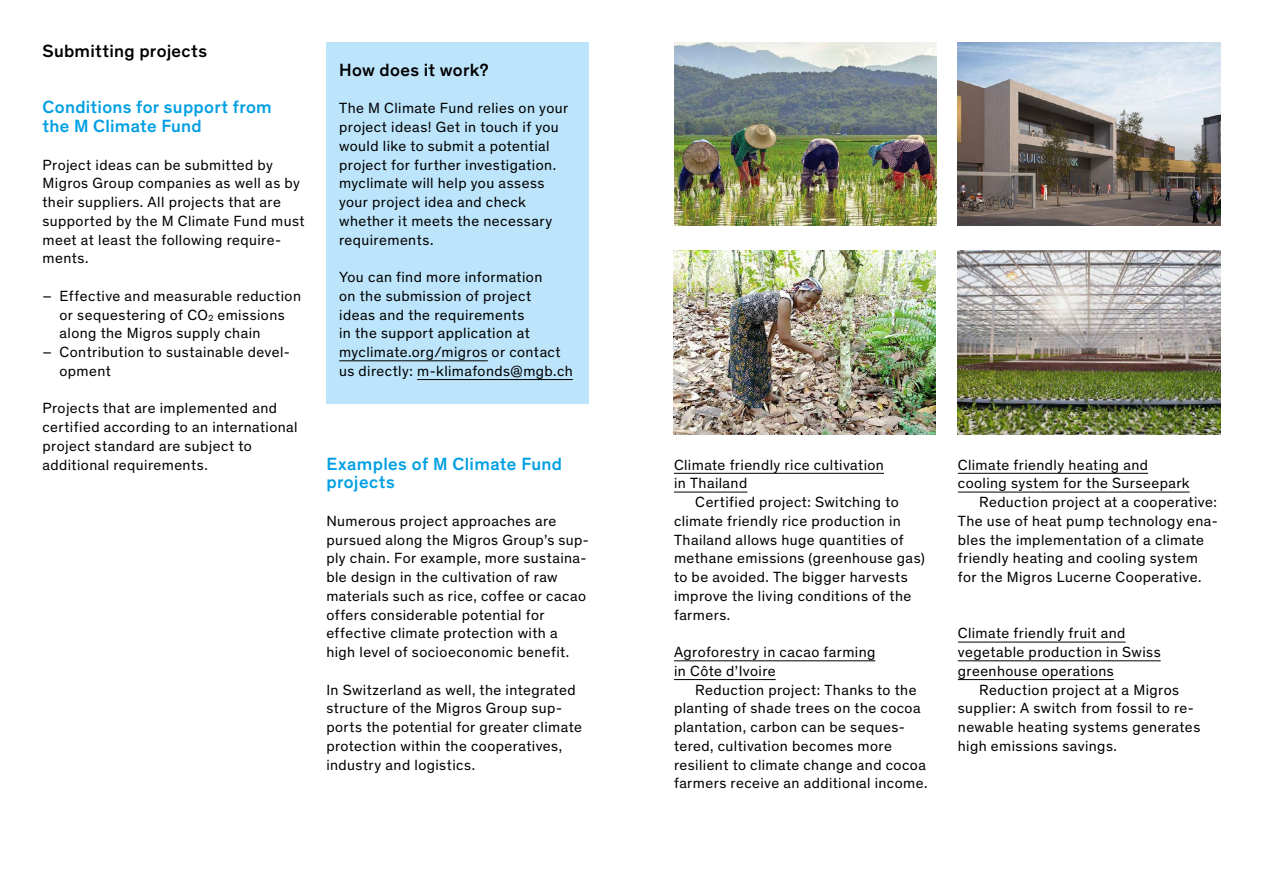
<style>
.page{position:relative;width:1263px;height:893px;background:#fff}
.page>*{position:absolute;margin:0;border:0;box-sizing:border-box;transform-origin:0 0}
.t1{font:500 18px/18.8px "Theinhardt";letter-spacing:.015em;color:#009fe3}
.t2{font:500 18px "Theinhardt";letter-spacing:.015em;color:#000}
.t3{font:15px/18.8px "Theinhardt";letter-spacing:.03em;color:#000}
.s1{font-size:9px}
</style>
<div class="page">
<hr style="left:674px;top:473px;width:210px;height:1px;background:#000">
<hr style="left:674px;top:492px;width:73px;height:1px;background:#000">
<hr style="left:674px;top:660px;width:201px;height:1px;background:#000">
<hr style="left:674px;top:679px;width:102px;height:1px;background:#000">
<hr style="left:958px;top:473px;width:190px;height:1px;background:#000">
<hr style="left:958px;top:492px;width:232px;height:1px;background:#000">
<hr style="left:958px;top:642px;width:167px;height:1px;background:#000">
<hr style="left:958px;top:660px;width:203px;height:1px;background:#000">
<hr style="left:958px;top:679px;width:156px;height:1px;background:#000">
<img style="left:674px;top:43px;width:262px;height:183px">
<img style="left:673px;top:251px;width:263px;height:183px">
<img style="left:958px;top:43px;width:262px;height:183px">
<img style="left:958px;top:251px;width:262px;height:183px">
<div style="left:326px;top:43px;width:263px;height:361px;background:#bce4fa"></div>
<hr style="left:339px;top:360px;width:149px;height:1px;background:#000">
<hr style="left:417px;top:379px;width:156px;height:1px;background:#000">
<p class="t2" style="left:43px;top:38px;width:166px">Submitting projects</p>
<p class="t1" style="left:43px;top:97px;width:231px">Conditions for support from the M Climate Fund</p>
<p class="t3" style="left:43px;top:154px;width:264px">Project ideas can be submitted by<br>Migros Group companies as well as by their suppliers. All projects that are supported by the M Climate Fund must meet at least the following require&shy;ments.</p>
<p class="t3" style="left:60px;top:286px;width:243px;text-indent:-17px">– Effective and measurable reduction or sequestering of CO<span class="s1">2</span> emissions along the Migros supply chain</p>
<p class="t3" style="left:60px;top:342px;width:232px;text-indent:-17px">– Contribution to sustainable devel&shy;opment</p>
<p class="t3" style="left:43px;top:398px;width:257px">Projects that are implemented and certified according to an international project standard are subject to additional requirements.</p>
<p class="t2" style="left:339px;top:56px;width:151px">How does it work?</p>
<p class="t3" style="left:339px;top:98px;width:231px">The M Climate Fund relies on your project ideas! Get in touch if you would like to submit a potential project for further investigation. myclimate will help you assess your project idea and check whether it meets the necessary requirements.</p>
<p class="t3" style="left:339px;top:267px;width:235px">You can find more information<br>on the submission of project<br>ideas and the requirements<br>in the support application at myclimate.org/migros or contact us directly: m-klimafonds@mgb.ch</p>
<p class="t1" style="left:326px;top:453px;width:237px">Examples of M Climate Fund projects</p>
<p class="t3" style="left:326px;top:511px;width:264px">Numerous project approaches are pursued along the Migros Group’s sup&shy;ply chain. For example, more sustaina&shy;ble design in the cultivation of raw materials such as rice, coffee or cacao offers considerable potential for effective climate protection with a high level of socioeconomic benefit.</p>
<p class="t3" style="left:326px;top:679px;width:257px">In Switzerland as well, the integrated structure of the Migros Group sup&shy;ports the potential for greater climate protection within the cooperatives, industry and logistics.</p>
<p class="t3" style="left:674px;top:454px;width:211px">Climate friendly rice cultivation in Thailand</p>
<p class="t3" style="left:674px;top:492px;width:252px;text-indent:21px">Certified project: Switching to climate friendly rice production in<br>Thailand allows huge quantities of methane emissions (greenhouse gas) to be avoided. The bigger harvests improve the living conditions of the farmers.</p>
<p class="t3" style="left:674px;top:642px;width:203px">Agroforestry in cacao farming in Côte d’Ivoire</p>
<p class="t3" style="left:674px;top:679px;width:255px;text-indent:21px">Reduction project: Thanks to the planting of shade trees on the cocoa plantation, carbon can be seques&shy;tered, cultivation becomes more resilient to climate change and cocoa farmers receive an additional income.</p>
<p class="t3" style="left:958px;top:454px;width:192px">Climate friendly heating and</p>
<p class="t3" style="left:958px;top:473px;width:233px">cooling system for the Surseepark</p>
<p class="t3" style="left:979px;top:492px;width:239px">Reduction project at a cooperative:</p>
<p class="t3" style="left:958px;top:511px;width:261px">The use of heat pump technology ena-</p>
<p class="t3" style="left:958px;top:529px;width:248px">bles the implementation of a climate</p>
<p class="t3" style="left:958px;top:548px;width:241px">friendly heating and cooling system</p>
<p class="t3" style="left:958px;top:567px;width:245px">for the Migros Lucerne Cooperative.</p>
<p class="t3" style="left:958px;top:623px;width:204px">Climate friendly fruit and vegetable production in Swiss greenhouse operations</p>
<p class="t3" style="left:958px;top:679px;width:244px;text-indent:21px">Reduction project at a Migros supplier: A switch from fossil to re&shy;newable heating systems generates high emissions savings.</p>
</div>
